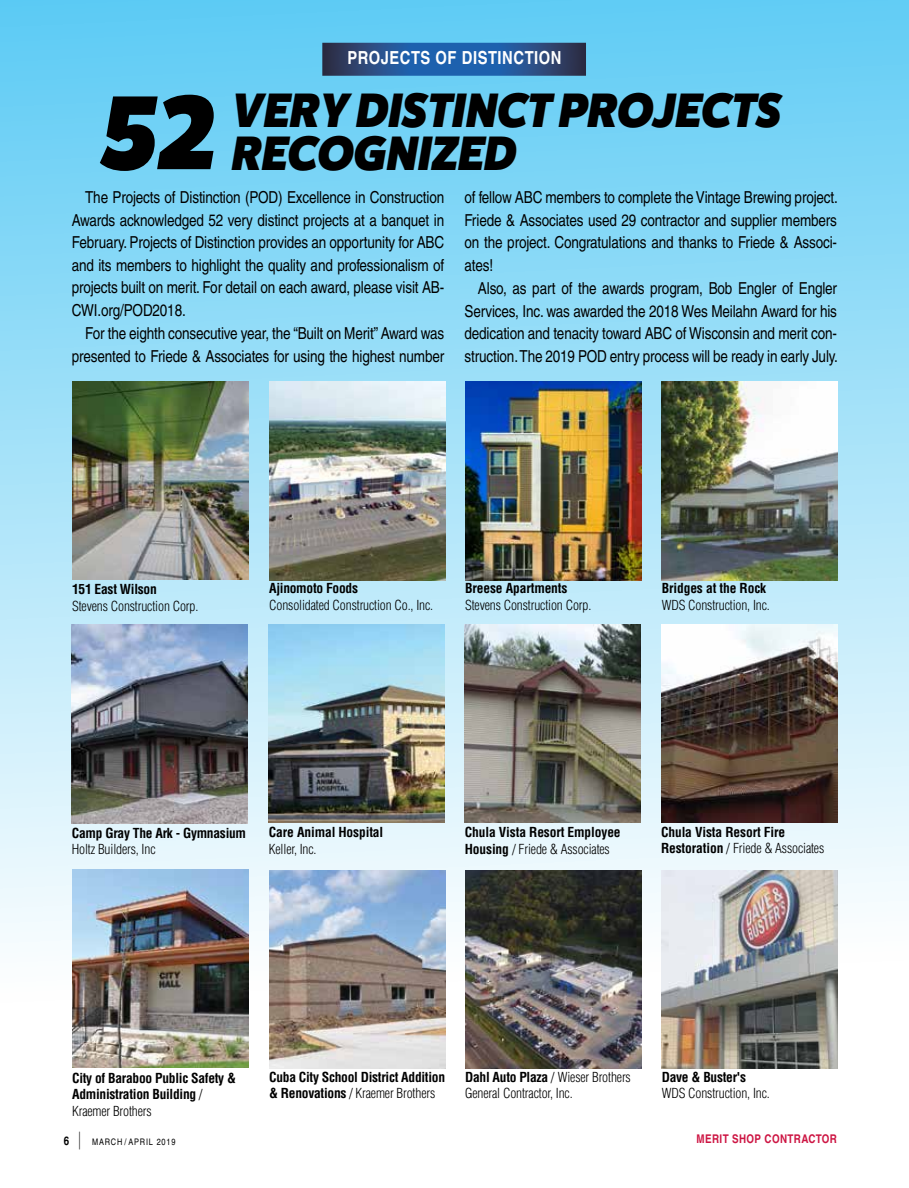
<style>
.page{position:relative;width:909px;height:1188px;background:#fff}
.page>*{position:absolute;margin:0;border:0;box-sizing:border-box;transform-origin:0 0}
.t1{font:italic 800 48px/42.3px "Karu";letter-spacing:-.01em;color:#000}
.t2{font:700 condensed 18px "Helvetica";letter-spacing:.03em;color:#fff}
.t3{font:condensed 16.5px/22.5px "Helvetica";letter-spacing:-.01em;color:#000;text-align:justify}
.t4{font:700 condensed 13.5px/16.5px "Helvetica LT Std";letter-spacing:-.02em;color:#000}
.t5{font:300 condensed 13.5px/16.5px "Helvetica LT Std";letter-spacing:-.01em;color:#000}
.t6{font:700 condensed 12px "Helvetica";letter-spacing:.03em;color:#cd1543}
.t7{font:condensed 9px "Helvetica";letter-spacing:.09em;color:#000}
.s1{font-size:104.25px}
.s2{font-weight:300}
.s3{font-weight:700}
.s4{font-weight:700;font-size:12px}
.s5{font-family:"Helvetica LT Std";font-weight:300;font-size:17.7px}
</style>
<div class="page">
<div style="left:0;top:0;width:909px;height:1188px;background:linear-gradient(to bottom,#63ccf4,#fff)"></div>
<svg style="left:322px;top:43px;width:264px;height:33px;background:#26518c"></svg>
<img style="left:72px;top:625px;width:176px;height:198px">
<img style="left:269px;top:625px;width:176px;height:198px">
<img style="left:465px;top:625px;width:176px;height:198px">
<img style="left:661px;top:625px;width:176px;height:198px">
<img style="left:72px;top:382px;width:176px;height:197px">
<img style="left:269px;top:382px;width:176px;height:198px">
<img style="left:465px;top:382px;width:176px;height:198px">
<img style="left:662px;top:382px;width:176px;height:198px">
<img style="left:72px;top:870px;width:176px;height:198px">
<img style="left:269px;top:870px;width:176px;height:199px">
<img style="left:465px;top:870px;width:176px;height:199px">
<img style="left:662px;top:870px;width:176px;height:199px">
<p class="t2" style="left:347px;top:47px;width:216px">PROJECTS OF DISTINCTION</p>
<h1 class="t1" style="left:100px;top:91px;width:683px;text-indent:131px">VERY DISTINCT PROJECTS<br><span class="s1">52</span> RECOGNIZED</h1>
<p class="t3" style="left:72px;top:186px;width:374px;text-indent:13px">The Projects of Distinction (POD) Excellence in Construction Awards acknowledged 52 very distinct projects at a banquet in February. Projects of Distinction provides an opportunity for ABC and its members to highlight the quality and professionalism of projects built on merit. For detail on each award, please visit AB-CWI.org/POD2018.</p>
<p class="t3" style="left:72px;top:322px;width:374px;text-align:right">For the eighth consecutive year, the “Built on Merit” Award was presented to Friede &amp; Associates for using the highest number</p>
<p class="t3" style="left:464px;top:186px;width:375px">of fellow ABC members to complete the Vintage Brewing project.<br>Friede &amp; Associates used 29 contractor and supplier members on the project. Congratulations and thanks to Friede &amp; Associ&shy;ates!</p>
<p class="t3" style="left:464px;top:277px;width:375px;text-indent:13px">Also, as part of the awards program, Bob Engler of Engler Services, Inc. was awarded the 2018 Wes Meilahn Award for his dedication and tenacity toward ABC of Wisconsin and merit con&shy;struction. The 2019 POD entry process will be ready in early July.</p>
<p class="t4" style="left:72px;top:581px;width:86px">151 East Wilson</p>
<p class="t5" style="left:72px;top:597px;width:128px">Stevens Construction Corp.</p>
<p class="t4" style="left:269px;top:580px;width:90px">Ajinomoto Foods</p>
<p class="t5" style="left:269px;top:597px;width:166px">Consolidated Construction Co., Inc.</p>
<p class="t4" style="left:465px;top:580px;width:104px">Breese Apartments</p>
<p class="t5" style="left:465px;top:597px;width:128px">Stevens Construction Corp.</p>
<p class="t4" style="left:662px;top:580px;width:106px">Bridges at the Rock</p>
<p class="t5" style="left:662px;top:597px;width:110px">WDS Construction, Inc.</p>
<p class="t4" style="left:72px;top:825px;width:176px">Camp Gray The Ark - Gymnasium</p>
<p class="t5" style="left:72px;top:841px;width:85px">Holtz Builders, Inc</p>
<p class="t4" style="left:269px;top:824px;width:116px">Care Animal Hospital</p>
<p class="t5" style="left:269px;top:840px;width:49px">Keller, Inc.</p>
<p class="t4" style="left:465px;top:824px;width:157px">Chula Vista Resort Employee<br>Housing <span class="s2">/ Friede &amp; Associates</span></p>
<p class="t4" style="left:661px;top:823px;width:165px">Chula Vista Resort Fire<br>Restoration <span class="s2">/ Friede &amp; Associates</span></p>
<p class="t4" style="left:72px;top:1069px;width:166px">City of Baraboo Public Safety &amp;<br>Administration Building <span class="s2">/<br>Kraemer Brothers</span></p>
<p class="t4" style="left:269px;top:1069px;width:178px">Cuba City School District Addition &amp; Renovations <span class="s2">/ Kraemer Brothers</span></p>
<p class="t5" style="left:465px;top:1069px;width:167px"><span class="s3">Dahl Auto Plaza</span> / Wieser Brothers<br>General Contractor, Inc.</p>
<p class="t4" style="left:662px;top:1069px;width:86px">Dave &amp; Buster's</p>
<p class="t5" style="left:662px;top:1085px;width:110px">WDS Construction, Inc.</p>
<p class="t7" style="left:64px;top:1137px;width:113px"><span class="s4">6</span> <span class="s5">|</span> MARCH / APRIL 2019</p>
<p class="t6" style="left:697px;top:1132px;width:142px">MERIT SHOP CONTRACTOR</p>
</div>
